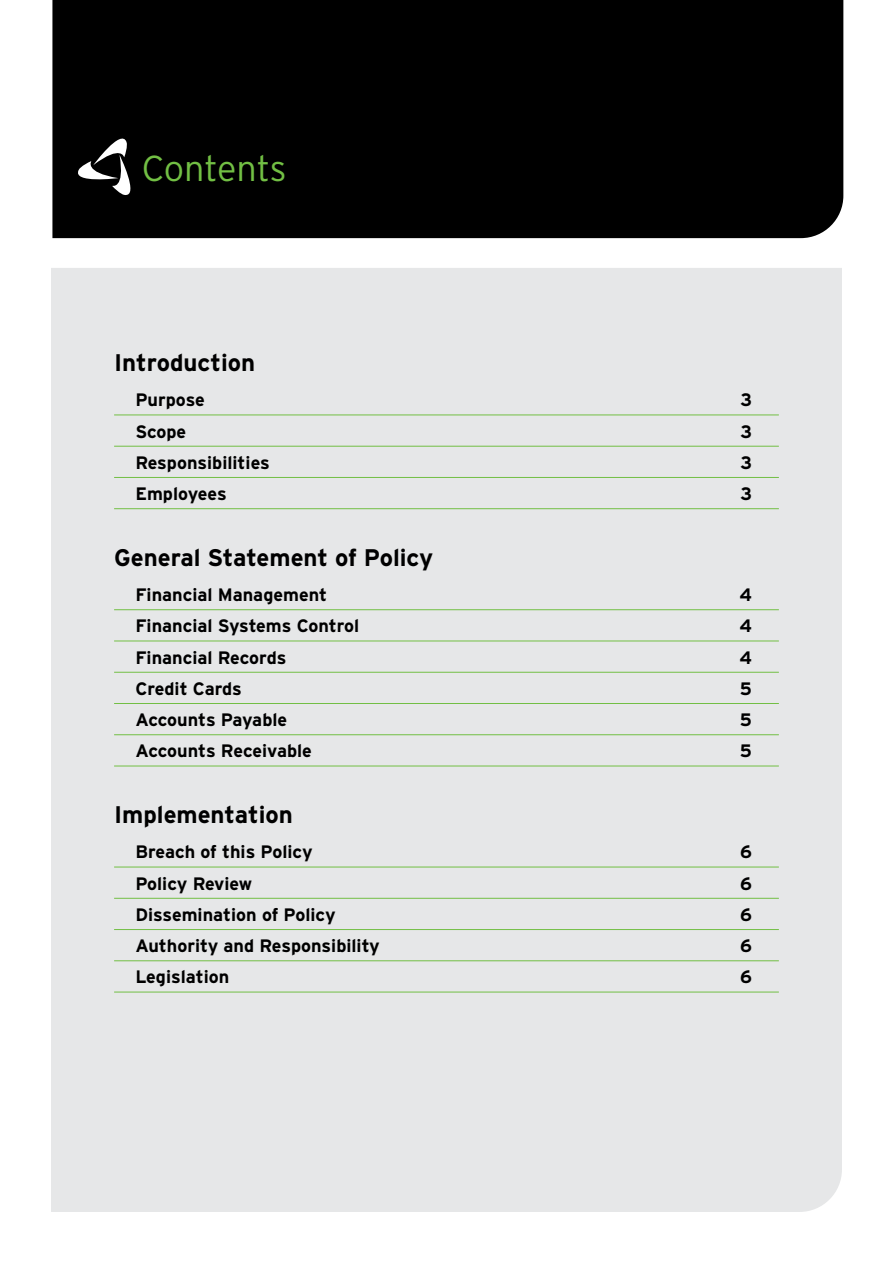
<style>
.page{position:relative;width:893px;height:1263px;background:#fff}
.page>*{position:absolute;margin:0;border:0;box-sizing:border-box;transform-origin:0 0}
.t1{font:300 36px "Interstate";letter-spacing:-.005em;color:#72bf44}
.t2{font:700 24px "Interstate";color:#000}
.t3{font:700 18px "Interstate";color:#000}
</style>
<div class="page">
<div style="left:51px;top:268px;width:791px;height:944px;background:#e6e7e8"></div>
<div style="left:52px;top:0;width:791px;height:238px;background:#000"></div>
<hr style="left:114px;top:415px;width:665px;height:1px;background:#72bf44">
<hr style="left:114px;top:446px;width:665px;height:1px;background:#72bf44">
<hr style="left:114px;top:477px;width:665px;height:1px;background:#72bf44">
<hr style="left:114px;top:508px;width:665px;height:1px;background:#72bf44">
<hr style="left:114px;top:609px;width:665px;height:1px;background:#72bf44">
<hr style="left:114px;top:641px;width:665px;height:1px;background:#72bf44">
<hr style="left:114px;top:672px;width:665px;height:1px;background:#72bf44">
<hr style="left:114px;top:703px;width:665px;height:1px;background:#72bf44">
<hr style="left:114px;top:734px;width:665px;height:1px;background:#72bf44">
<hr style="left:114px;top:766px;width:665px;height:1px;background:#72bf44">
<hr style="left:114px;top:867px;width:665px;height:1px;background:#72bf44">
<hr style="left:114px;top:898px;width:665px;height:1px;background:#72bf44">
<hr style="left:114px;top:929px;width:665px;height:1px;background:#72bf44">
<hr style="left:114px;top:960px;width:665px;height:1px;background:#72bf44">
<hr style="left:114px;top:992px;width:665px;height:1px;background:#72bf44">
<svg style="left:78px;top:139px;width:52px;height:56px"></svg>
<h1 class="t1" style="left:142px;top:148px;width:146px">Contents</h1>
<h2 class="t2" style="left:114px;top:349px;width:142px">Introduction</h2>
<p class="t3" style="left:135px;top:390px;width:71px">Purpose</p>
<p class="t3" style="left:740px;top:390px;width:13px">3</p>
<p class="t3" style="left:135px;top:421px;width:52px">Scope</p>
<p class="t3" style="left:740px;top:421px;width:13px">3</p>
<p class="t3" style="left:135px;top:452px;width:136px">Responsibilities</p>
<p class="t3" style="left:740px;top:452px;width:13px">3</p>
<p class="t3" style="left:135px;top:484px;width:93px">Employees</p>
<p class="t3" style="left:740px;top:484px;width:13px">3</p>
<h2 class="t2" style="left:114px;top:544px;width:321px">General Statement of Policy</h2>
<p class="t3" style="left:135px;top:585px;width:193px">Financial Management</p>
<p class="t3" style="left:739px;top:585px;width:14px">4</p>
<p class="t3" style="left:135px;top:616px;width:225px">Financial Systems Control</p>
<p class="t3" style="left:739px;top:616px;width:14px">4</p>
<p class="t3" style="left:135px;top:647px;width:153px">Financial Records</p>
<p class="t3" style="left:739px;top:647px;width:14px">4</p>
<p class="t3" style="left:135px;top:678px;width:108px">Credit Cards</p>
<p class="t3" style="left:740px;top:678px;width:14px">5</p>
<p class="t3" style="left:135px;top:710px;width:153px">Accounts Payable</p>
<p class="t3" style="left:740px;top:710px;width:14px">5</p>
<p class="t3" style="left:135px;top:741px;width:178px">Accounts Receivable</p>
<p class="t3" style="left:740px;top:741px;width:14px">5</p>
<h2 class="t2" style="left:114px;top:801px;width:180px">Implementation</h2>
<p class="t3" style="left:135px;top:842px;width:179px">Breach of this Policy</p>
<p class="t3" style="left:740px;top:842px;width:13px">6</p>
<p class="t3" style="left:135px;top:873px;width:118px">Policy Review</p>
<p class="t3" style="left:740px;top:873px;width:13px">6</p>
<p class="t3" style="left:135px;top:904px;width:202px">Dissemination of Policy</p>
<p class="t3" style="left:740px;top:904px;width:13px">6</p>
<p class="t3" style="left:135px;top:936px;width:246px">Authority and Responsibility</p>
<p class="t3" style="left:740px;top:936px;width:13px">6</p>
<p class="t3" style="left:135px;top:967px;width:96px">Legislation</p>
<p class="t3" style="left:740px;top:967px;width:13px">6</p>
</div>
